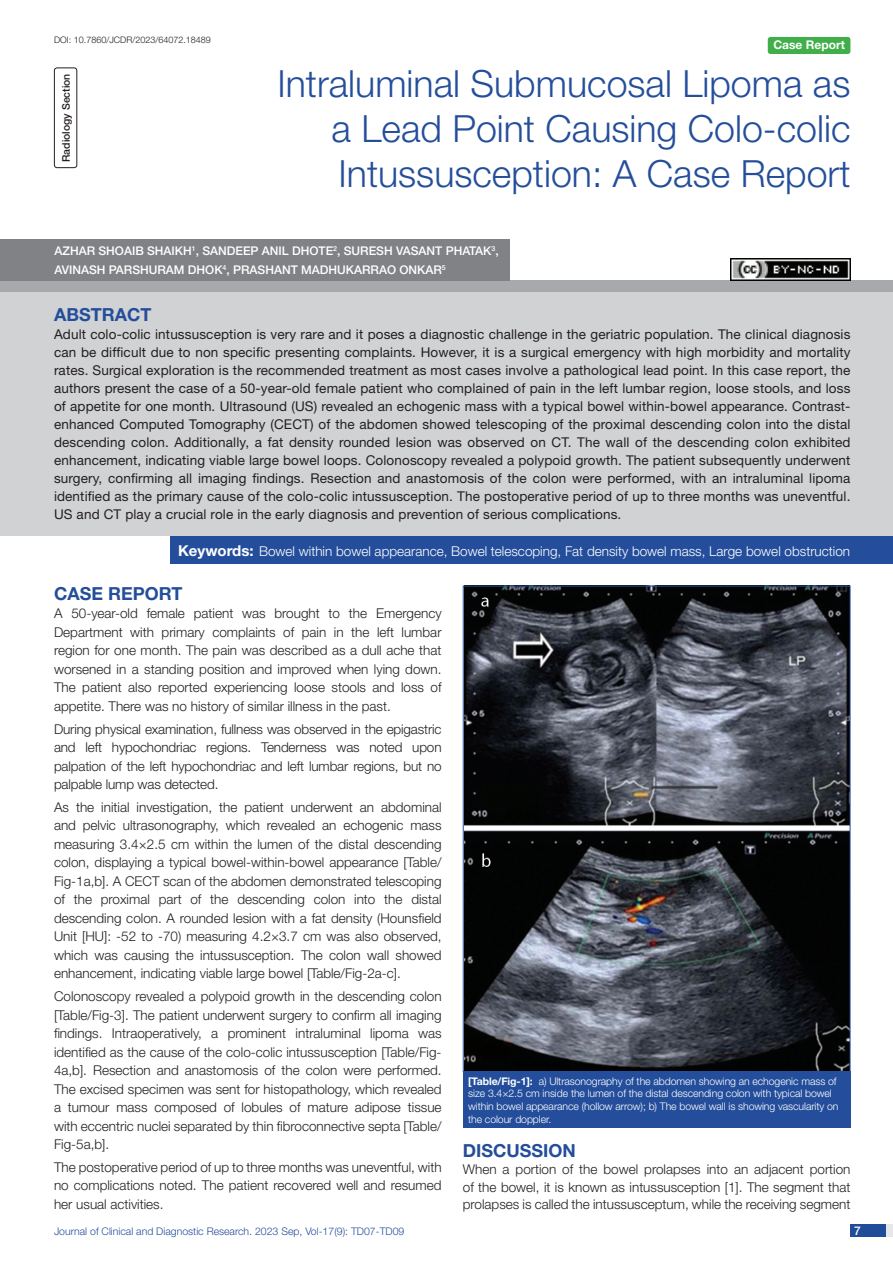
<style>
.page{position:relative;width:893px;height:1263px;background:#fff}
.page>*{position:absolute;margin:0;border:0;box-sizing:border-box;transform-origin:0 0}
.t1{font:300 37.5px/45px "Helvetica Neue";color:#244e9b;text-align:justify}
.Heading{font:700 18px "Helvetica Neue";color:#244e9b}
.Abstract_head{font:700 18px "Helvetica Neue";color:#244e9b}
.Body_text{font:300 13.5px/18.5px "Helvetica Neue";color:#231f20;text-align:justify}
.Abstract_Text{font:13.5px/18px "Helvetica Neue";letter-spacing:.01em;color:#231f20;text-align:justify}
.Key_words{font:300 13.5px "Helvetica Neue";color:#fff}
.Author{font:500 12px/18.8px "Helvetica Neue";color:#fff}
.t2{font:700 12px "Helvetica Neue";color:#fff}
.TABLE_FIG{font:300 10.5px/12.6px "Helvetica Neue";letter-spacing:-.01em;color:#fff}
.t3{font:300 10.5px "Helvetica Neue";color:#244e9b}
.section{font:500 10.5px "Helvetica Neue";color:#231f20}
.DOI{font:300 9px "Helvetica Neue";color:#231f20}
.s1{font-weight:700;font-size:15px}
.s2{font-weight:700}
</style>
<div class="page">
<div style="left:850px;top:1224px;width:43px;height:13px;background:#e6e7e9"></div>
<div style="left:850px;top:1224px;width:35px;height:13px;background:#214c99"></div>
<div style="left:768px;top:37px;width:82px;height:17px;background:#40ae49;border-radius:3px"></div>
<div style="left:54px;top:68px;width:23px;height:100px;border:1px solid #231f20;border-radius:3px"></div>
<div style="left:0;top:281px;width:893px;height:12px;background:#a8a9ad"></div>
<div style="left:0;top:239px;width:509px;height:42px;background:#808285"></div>
<div style="left:0;top:293px;width:893px;height:243px;background:#d1d2d4"></div>
<div style="left:170px;top:536px;width:723px;height:28px;background:#244e9b"></div>
<img style="left:465px;top:588px;width:383px;height:482px">
<div style="left:463px;top:1071px;width:387px;height:57px;background:#244e9b"></div>
<img style="left:730px;top:258px;width:120px;height:23px">
<p class="DOI" style="left:54px;top:35px;width:158px">DOI: 10.7860/JCDR/2023/64072.18489</p>
<p class="t2" style="left:773px;top:37px;width:73px">Case Report</p>
<p class="section" style="left:60px;top:162px;width:90px;rotate:-90deg">Radiology Section</p>
<p class="t1" style="left:331px;top:60px;width:520px;text-indent:-54px">Intraluminal Submucosal Lipoma as a Lead Point Causing Colo-colic Intussusception: A Case Report</p>
<p class="Author" style="left:54px;top:241px;width:446px">AZHAR SHOAIB SHAIKH<sup>1</sup>, SANDEEP ANIL DHOTE<sup>2</sup>, SURESH VASANT PHATAK<sup>3</sup>,<br>AVINASH PARSHURAM DHOK<sup>4</sup>, PRASHANT MADHUKARRAO ONKAR<sup>5</sup></p>
<p class="Abstract_head" style="left:54px;top:303px;width:99px">ABSTRACT</p>
<p class="Abstract_Text" style="left:54px;top:325px;width:798px">Adult colo-colic intussusception is very rare and it poses a diagnostic challenge in the geriatric population. The clinical diagnosis can be difficult due to non specific presenting complaints. However, it is a surgical emergency with high morbidity and mortality rates. Surgical exploration is the recommended treatment as most cases involve a pathological lead point. In this case report, the authors present the case of a 50-year-old female patient who complained of pain in the left lumbar region, loose stools, and loss of appetite for one month. Ultrasound (US) revealed an echogenic mass with a typical bowel within-bowel appearance. Contrast&shy;enhanced Computed Tomography (CECT) of the abdomen showed telescoping of the proximal descending colon into the distal descending colon. Additionally, a fat density rounded lesion was observed on CT. The wall of the descending colon exhibited enhancement, indicating viable large bowel loops. Colonoscopy revealed a polypoid growth. The patient subsequently underwent surgery, confirming all imaging findings. Resection and anastomosis of the colon were performed, with an intraluminal lipoma identified as the primary cause of the colo-colic intussusception. The postoperative period of up to three months was uneventful.<br>US and CT play a crucial role in the early diagnosis and prevention of serious complications.</p>
<p class="Key_words" style="left:178px;top:543px;width:673px"><span class="s1">Keywords:</span> Bowel within bowel appearance, Bowel telescoping, Fat density bowel mass, Large bowel obstruction</p>
<p class="Heading" style="left:54px;top:582px;width:130px">CASE REPORT</p>
<p class="Body_text" style="left:54px;top:604px;width:389px">A 50-year-old female patient was brought to the Emergency Department with primary complaints of pain in the left lumbar region for one month. The pain was described as a dull ache that worsened in a standing position and improved when lying down.<br>The patient also reported experiencing loose stools and loss of appetite. There was no history of similar illness in the past.</p>
<p class="Body_text" style="left:54px;top:719px;width:389px">During physical examination, fullness was observed in the epigastric and left hypochondriac regions. Tenderness was noted upon palpation of the left hypochondriac and left lumbar regions, but no palpable lump was detected.</p>
<p class="Body_text" style="left:54px;top:797px;width:389px">As the initial investigation, the patient underwent an abdominal and pelvic ultrasonography, which revealed an echogenic mass measuring 3.4×2.5 cm within the lumen of the distal descending colon, displaying a typical bowel-within-bowel appearance [Table/ Fig-1a,b]. A CECT scan of the abdomen demonstrated telescoping of the proximal part of the descending colon into the distal descending colon. A rounded lesion with a fat density (Hounsfield Unit [HU]: -52 to -70) measuring 4.2×3.7 cm was also observed, which was causing the intussusception. The colon wall showed enhancement, indicating viable large bowel [Table/Fig-2a-c].</p>
<p class="Body_text" style="left:54px;top:987px;width:389px">Colonoscopy revealed a polypoid growth in the descending colon [Table/Fig-3]. The patient underwent surgery to confirm all imaging findings. Intraoperatively, a prominent intraluminal lipoma was identified as the cause of the colo-colic intussusception [Table/Fig-4a,b]. Resection and anastomosis of the colon were performed.<br>The excised specimen was sent for histopathology, which revealed a tumour mass composed of lobules of mature adipose tissue with eccentric nuclei separated by thin fibroconnective septa [Table/ Fig-5a,b].</p>
<p class="Body_text" style="left:54px;top:1157px;width:389px">The postoperative period of up to three months was uneventful, with no complications noted. The patient recovered well and resumed her usual activities.</p>
<p class="TABLE_FIG" style="left:468px;top:1074px;width:372px"><span class="s2">[Table/Fig-1]:</span> a) Ultrasonography of the abdomen showing an echogenic mass of size 3.4×2.5 cm inside the lumen of the distal descending colon with typical bowel within bowel appearance (hollow arrow); b) The bowel wall is showing vascularity on the colour doppler.</p>
<p class="Heading" style="left:463px;top:1139px;width:115px">DISCUSSION</p>
<p class="Body_text" style="left:463px;top:1160px;width:389px;line-height:17.2px">When a portion of the bowel prolapses into an adjacent portion of the bowel, it is known as intussusception [1]. The segment that prolapses is called the intussusceptum, while the receiving segment</p>
<p class="t3" style="left:54px;top:1225px;width:352px">Journal of Clinical and Diagnostic Research. 2023 Sep, Vol-17(9): TD07-TD09</p>
<p class="Author" style="left:854px;top:1221px;width:8px">7</p>
</div>
